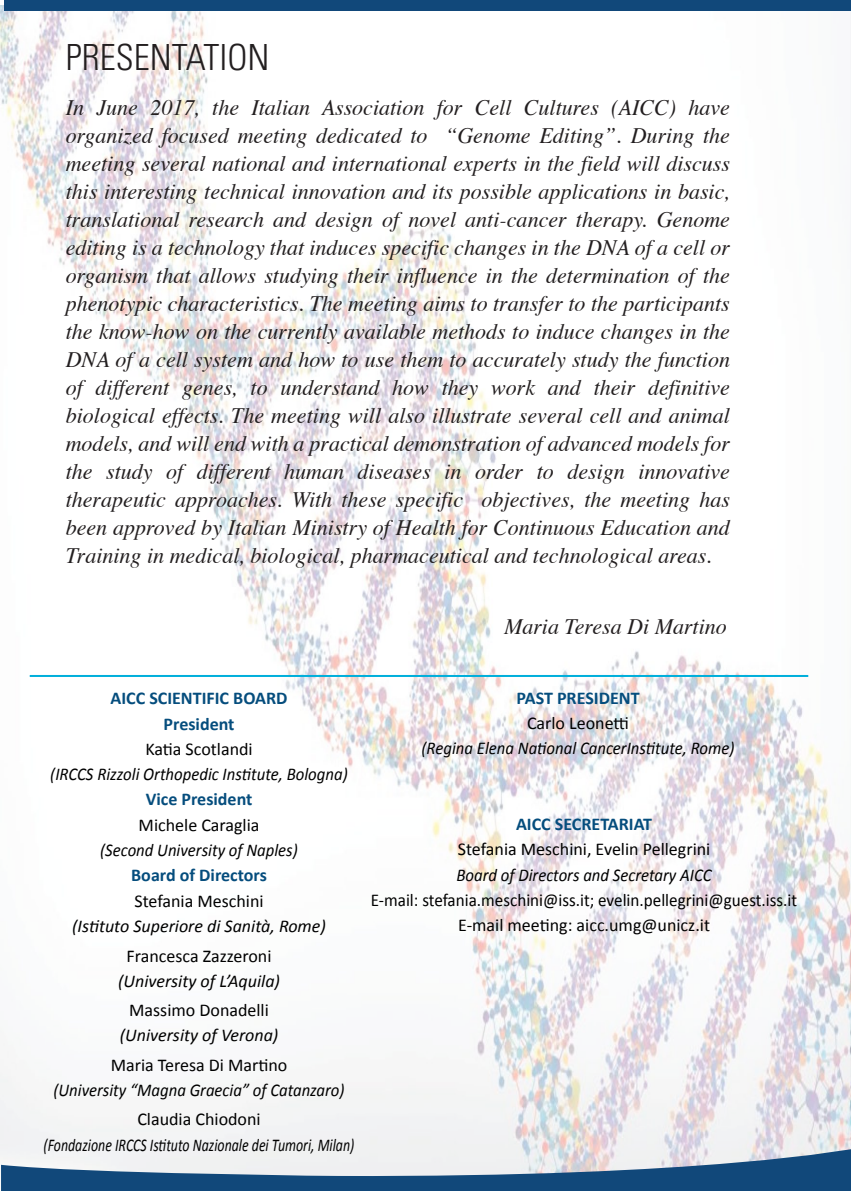
<style>
.page{position:relative;width:851px;height:1191px;background:#fff}
.page>*{position:absolute;margin:0;border:0;box-sizing:border-box;transform-origin:0 0}
.t1{font:300 condensed 36px "Univers LT Std";color:#231f20}
.t2{font:italic 22px/28px "Times";color:#231f20;text-align:justify}
.t3{font:italic 18px "Calibri";color:#000;scale:.93 1}
.t4{font:18px "Calibri";color:#000}
.t5{font:18px/25.2px "Calibri";color:#000;text-align:center;scale:.95 1}
.t6{font:700 18px/25.4px "Calibri";color:#054d7d;text-align:center}
.t7{font:italic 18px "Calibri";color:#000}
.t8{font:italic 18px "Calibri";color:#000;scale:.77 1}
</style>
<div class="page">
<img style="left:0;top:5px;width:851px;height:1156px">
<svg style="left:1px;top:1147px;width:850px;height:44px"></svg>
<hr style="left:30px;top:675px;width:778px;height:2px;background:#00afdb">
<div style="left:4px;top:0;width:846px;height:11px;background:#11487a"></div>
<h1 class="t1" style="left:66px;top:35px;width:205px">PRESENTATION</h1>
<p class="t2" style="left:66px;top:92px;width:665px">In June 2017, the Italian Association for Cell Cultures (AICC) have organized focused meeting dedicated to “Genome Editing”. During the meeting several national and international experts in the field will discuss this interesting technical innovation and its possible applications in basic, translational research and design of novel anti-cancer therapy. Genome editing is a technology that induces specific changes in the DNA of a cell or organism that allows studying their influence in the determination of the phenotypic characteristics. The meeting aims to transfer to the participants the know-how on the currently available methods to induce changes in the DNA of a cell system and how to use them to accurately study the function of different genes, to understand how they work and their definitive biological effects. The meeting will also illustrate several cell and animal models, and will end with a practical demonstration of advanced models for the study of different human diseases in order to design innovative therapeutic approaches. With these specific objectives, the meeting has been approved by Italian Ministry of Health for Continuous Education and Training in medical, biological, pharmaceutical and technological areas.</p>
<p class="t2" style="left:504px;top:611px;width:224px">Maria Teresa Di Martino</p>
<p class="t6" style="left:110px;top:684px;width:179px">AICC SCIENTIFIC BOARD<br>President</p>
<p class="t4" style="left:145px;top:737px;width:109px">Katia Scotlandi</p>
<p class="t3" style="left:50px;top:763px;width:321px">(IRCCS Rizzoli Orthopedic Institute, Bologna)</p>
<p class="t6" style="left:146px;top:786px;width:108px">Vice President</p>
<p class="t4" style="left:139px;top:813px;width:122px">Michele Caraglia</p>
<p class="t3" style="left:100px;top:839px;width:214px">(Second University of Naples)</p>
<p class="t6" style="left:131px;top:862px;width:137px">Board of Directors</p>
<p class="t4" style="left:134px;top:889px;width:131px">Stefania Meschini</p>
<p class="t7" style="left:72px;top:915px;width:255px">(Istituto Superiore di Sanità, Rome)</p>
<p class="t4" style="left:127px;top:944px;width:146px">Francesca Zazzeroni</p>
<p class="t7" style="left:118px;top:969px;width:163px">(University of L’Aquila)</p>
<p class="t4" style="left:129px;top:999px;width:141px">Massimo Donadelli</p>
<p class="t7" style="left:120px;top:1024px;width:160px">(University of Verona)</p>
<p class="t4" style="left:111px;top:1053px;width:178px">Maria Teresa Di Martino</p>
<p class="t3" style="left:53px;top:1079px;width:314px">(University “Magna Graecia” of Catanzaro)</p>
<p class="t4" style="left:137px;top:1108px;width:125px">Claudia Chiodoni</p>
<p class="t8" style="left:44px;top:1133px;width:405px">(Fondazione IRCCS Istituto Nazionale dei Tumori, Milan)</p>
<p class="t6" style="left:516px;top:684px;width:125px">PAST PRESIDENT</p>
<p class="t4" style="left:527px;top:711px;width:103px">Carlo Leonetti</p>
<p class="t3" style="left:421px;top:737px;width:338px">(Regina Elena National CancerInstitute, Rome)</p>
<p class="t6" style="left:516px;top:810px;width:138px">AICC SECRETARIAT</p>
<p class="t4" style="left:458px;top:838px;width:254px">Stefania Meschini, Evelin Pellegrini</p>
<p class="t3" style="left:456px;top:863px;width:276px">Board of Directors and Secretary AICC</p>
<p class="t5" style="left:371px;top:886px;width:450px">E-mail: stefania.meschini@iss.it; evelin.pellegrini@guest.iss.it<br>E-mail meeting: aicc.umg@unicz.it</p>
</div>
